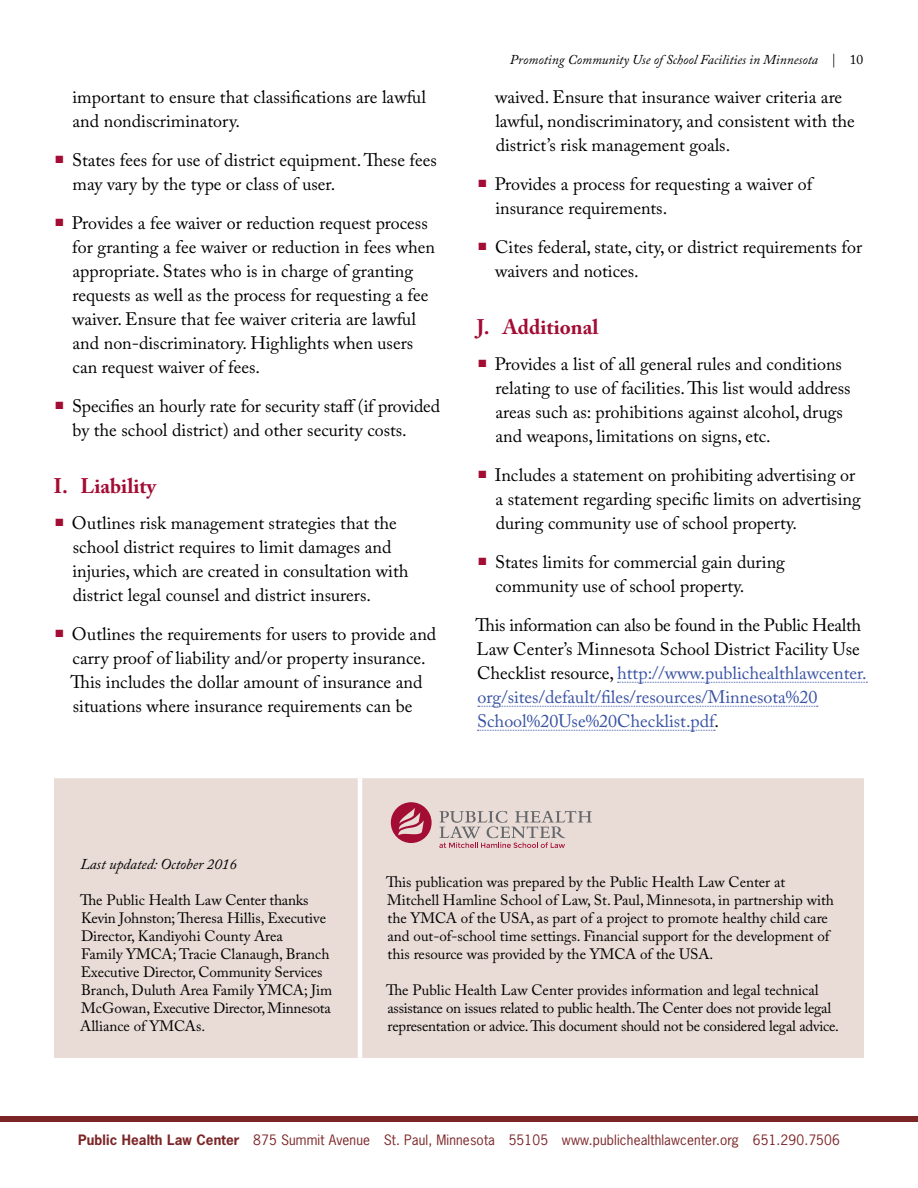
<style>
.page{position:relative;width:918px;height:1188px;background:#fff}
.page>*{position:absolute;margin:0;border:0;box-sizing:border-box;transform-origin:0 0}
.t1{font:700 21px "Adobe Caslon Pro";color:#a30c33}
.t2{font:18px/24px "Adobe Caslon Pro";color:#000}
.t3{font:15px/18px "Adobe Caslon Pro";color:#000}
.t4{font:italic 15px "Adobe Caslon Pro";color:#000}
.t5{font:13.5px "News Gothic Std";letter-spacing:.01em;color:#7c2527}
.t6{font:italic 13.5px "Adobe Caslon Pro";color:#000}
.s1{font-style:normal}
.s2{color:#3953a4}
.s3{font-weight:700}
</style>
<div class="page">
<div style="left:0;top:1116px;width:918px;height:6px;background:#7c2527"></div>
<svg style="left:618px;top:682px;width:249px;height:1px"></svg>
<svg style="left:478px;top:706px;width:340px;height:1px"></svg>
<svg style="left:477px;top:730px;width:238px;height:1px"></svg>
<div style="left:54px;top:778px;width:810px;height:280px;background:#e9dcd7"></div>
<hr style="left:358px;top:778px;width:4px;height:280px;background:#fff">
<svg style="left:391px;top:802px;width:41px;height:41px;background:#c06377"></svg>
<svg style="left:439px;top:811px;width:153px;height:37px;background:#d0c0be"></svg>
<p class="t2" style="left:73px;top:85px;width:355px">important to ensure that classifications are lawful and nondiscriminatory.</p>
<p class="t2" style="left:73px;top:148px;width:366px;text-indent:-17px"><sup>■</sup> States fees for use of district equipment. These fees may vary by the type or class of user.</p>
<p class="t2" style="left:72px;top:211px;width:364px;text-indent:-17px"><sup>■</sup> Provides a fee waiver or reduction request process for granting a fee waiver or reduction in fees when appropriate. States who is in charge of granting requests as well as the process for requesting a fee waiver. Ensure that fee waiver criteria are lawful and non-discriminatory. Highlights when users can request waiver of fees.</p>
<p class="t2" style="left:73px;top:394px;width:369px;text-indent:-17px"><sup>■</sup> Specifies an hourly rate for security staff (if provided by the school district) and other security costs.</p>
<p class="t1" style="left:53px;top:474px;width:104px">I. Liability</p>
<p class="t2" style="left:72px;top:511px;width:338px;text-indent:-17px"><sup>■</sup> Outlines risk management strategies that the school district requires to limit damages and injuries, which are created in consultation with district legal counsel and district insurers.</p>
<p class="t2" style="left:55px;top:622px;width:382px;text-align:center"><sup>■</sup> Outlines the requirements for users to provide and carry proof of liability and/or property insurance.<br>This includes the dollar amount of insurance and situations where insurance requirements can be</p>
<p class="t6" style="left:510px;top:52px;width:355px">Promoting Community Use of School Facilities in Minnesota <span class="s1">| 10</span></p>
<p class="t2" style="left:495px;top:85px;width:361px">waived. Ensure that insurance waiver criteria are lawful, nondiscriminatory, and consistent with the district’s risk management goals.</p>
<p class="t2" style="left:496px;top:172px;width:318px;text-indent:-17px"><sup>■</sup> Provides a process for requesting a waiver of insurance requirements.</p>
<p class="t2" style="left:495px;top:235px;width:369px;text-indent:-17px"><sup>■</sup> Cites federal, state, city, or district requirements for waivers and notices.</p>
<p class="t1" style="left:477px;top:315px;width:123px">J. Additional</p>
<p class="t2" style="left:496px;top:352px;width:357px;text-indent:-17px"><sup>■</sup> Provides a list of all general rules and conditions relating to use of facilities. This list would address areas such as: prohibitions against alcohol, drugs and weapons, limitations on signs, etc.</p>
<p class="t2" style="left:496px;top:463px;width:367px;text-indent:-17px"><sup>■</sup> Includes a statement on prohibiting advertising or a statement regarding specific limits on advertising during community use of school property.</p>
<p class="t2" style="left:496px;top:550px;width:291px;text-indent:-17px"><sup>■</sup> States limits for commercial gain during community use of school property.</p>
<p class="t2" style="left:476px;top:613px;width:393px">This information can also be found in the Public Health Law Center’s Minnesota School District Facility Use Checklist resource, <span class="s2">http://www.publichealthlawcenter. org/sites/default/files/resources/Minnesota%20<br>School%20Use%20Checklist.pdf</span>.</p>
<p class="t4" style="left:80px;top:855px;width:158px">Last updated: October 2016</p>
<p class="t3" style="left:80px;top:891px;width:254px">The Public Health Law Center thanks Kevin Johnston; Theresa Hillis, Executive Director, Kandiyohi County Area<br>Family YMCA; Tracie Clanaugh, Branch Executive Director, Community Services Branch, Duluth Area Family YMCA; Jim McGowan, Executive Director, Minnesota Alliance of YMCAs.</p>
<p class="t3" style="left:386px;top:873px;width:449px">This publication was prepared by the Public Health Law Center at Mitchell Hamline School of Law, St. Paul, Minnesota, in partnership with the YMCA of the USA, as part of a project to promote healthy child care and out-of-school time settings. Financial support for the development of this resource was provided by the YMCA of the USA.</p>
<p class="t3" style="left:386px;top:981px;width:454px">The Public Health Law Center provides information and legal technical assistance on issues related to public health. The Center does not provide legal representation or advice. This document should not be considered legal advice.</p>
<p class="t5" style="left:78px;top:1131px;width:763px"><span class="s3">Public Health Law Center</span> 875 Summit Avenue St. Paul, Minnesota 55105 www.publichealthlawcenter.org 651.290.7506</p>
</div>
